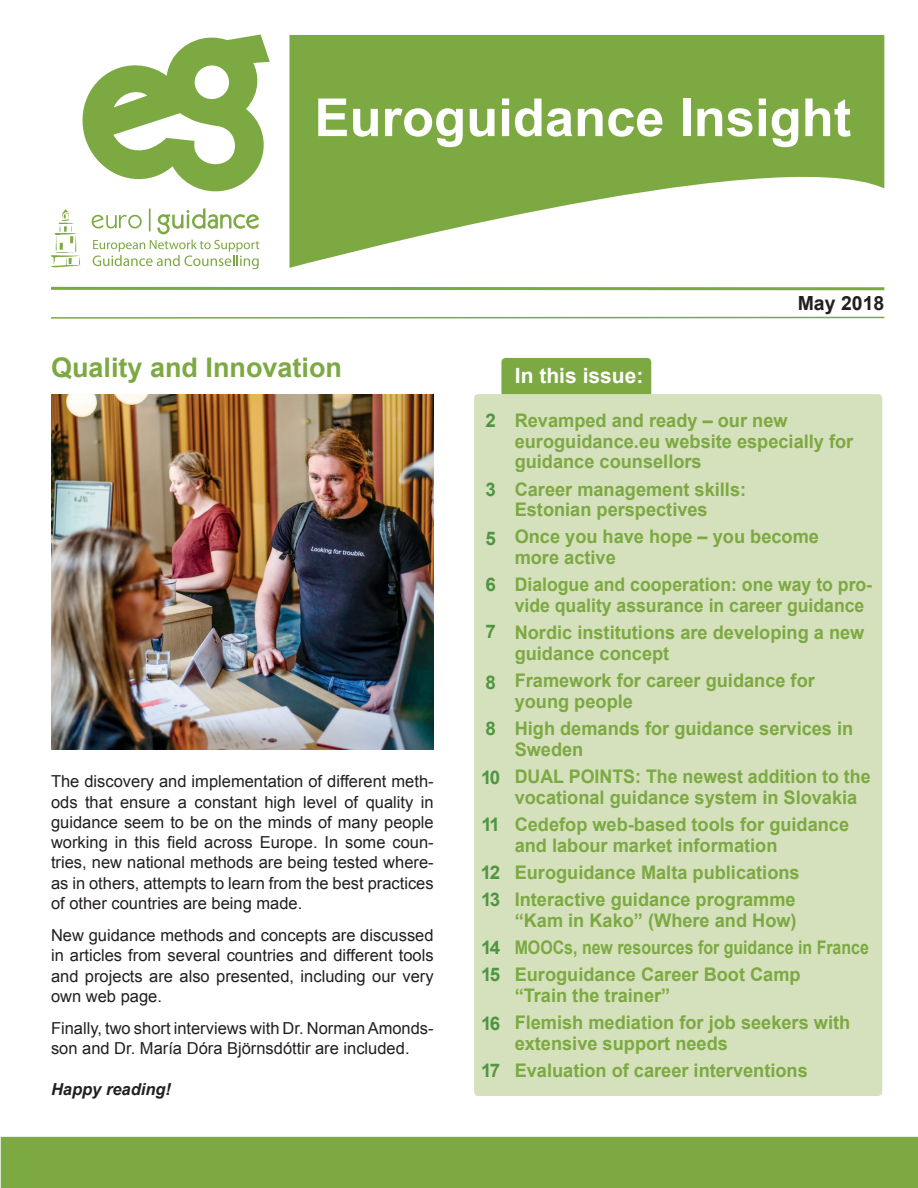
<style>
.page{position:relative;width:918px;height:1188px;background:#fff}
.page>*{position:absolute;margin:0;border:0;box-sizing:border-box;transform-origin:0 0}
.t1{font:700 52.5px "Arial";color:#fff}
.t2{font:700 27px "Arial";color:#7ca941}
.t3{font:700 21px "Arial";color:#fff}
.t4{font:700 19.5px "Arial";color:#231f20}
.t5{font:700 18.75px/20.9px "Arial";color:#7ca941}
.t6{font:700 18.75px/20.9px "Arial";color:#7ca941;scale:.94 1}
.t7{font:700 18.75px/20.9px "Arial";color:#7ca941;scale:.95 1}
.t8{font:700 18.75px/27px "Arial";letter-spacing:-.09em;color:#509541}
.t9{font:16.5px/20.2px "Arial";color:#231f20;text-align:justify}
.t10{font:italic 700 16.5px "Arial";color:#231f20}
</style>
<div class="page">
<div style="left:501px;top:358px;width:150px;height:46px;background:#7ca941;border-radius:4px"></div>
<svg style="left:92px;top:209px;width:59px;height:23px"></svg>
<svg style="left:157px;top:208px;width:102px;height:26px"></svg>
<svg style="left:51px;top:209px;width:30px;height:58px"></svg>
<svg style="left:82px;top:35px;width:188px;height:156px"></svg>
<svg style="left:93px;top:240px;width:166px;height:29px"></svg>
<svg style="left:289px;top:35px;width:595px;height:233px;fill:#7ca941"></svg>
<hr style="left:51px;top:317px;width:833px;height:2px;background:#7ca941">
<hr style="left:51px;top:287px;width:833px;height:3px;background:#7ca941">
<div style="left:474px;top:394px;width:408px;height:702px;background:#d5e1bc;border-radius:4px"></div>
<div style="left:1px;top:1137px;width:917px;height:51px;background:#7ca941"></div>
<img style="left:51px;top:394px;width:383px;height:356px">
<h1 class="t1" style="left:314px;top:83px;width:538px">Euroguidance Insight</h1>
<h2 class="t2" style="left:51px;top:350px;width:293px">Quality and Innovation</h2>
<p class="t9" style="left:51px;top:772px;width:384px">The discovery and implementation of different meth&shy;ods that ensure a constant high level of quality in guidance seem to be on the minds of many people working in this field across Europe. In some coun&shy;tries, new national methods are being tested where&shy;as in others, attempts to learn from the best practices of other countries are being made.</p>
<p class="t9" style="left:51px;top:925px;width:384px">New guidance methods and concepts are discussed in articles from several countries and different tools and projects are also presented, including our very own web page.</p>
<p class="t9" style="left:51px;top:1018px;width:384px">Finally, two short interviews with Dr. Norman Amonds&shy;son and Dr. María Dóra Björnsdóttir are included.</p>
<p class="t10" style="left:51px;top:1078px;width:122px">Happy reading!</p>
<p class="t4" style="left:798px;top:291px;width:88px">May 2018</p>
<p class="t8" style="left:485px;top:407px;width:12px">2</p>
<p class="t8" style="left:485px;top:477px;width:12px">3</p>
<p class="t8" style="left:485px;top:525px;width:12px">5</p>
<p class="t8" style="left:485px;top:572px;width:12px">6</p>
<p class="t8" style="left:485px;top:619px;width:12px">7</p>
<p class="t8" style="left:485px;top:669px;width:12px">8</p>
<p class="t8" style="left:485px;top:716px;width:12px">8</p>
<p class="t8" style="left:481px;top:764px;width:21px">10</p>
<p class="t8" style="left:481px;top:811px;width:20px">11</p>
<p class="t8" style="left:481px;top:860px;width:21px">12<br>13</p>
<p class="t8" style="left:481px;top:935px;width:21px">14<br>15</p>
<p class="t8" style="left:481px;top:1010px;width:21px">16</p>
<p class="t8" style="left:481px;top:1057px;width:21px">17</p>
<p class="t3" style="left:515px;top:362px;width:130px">In this issue:</p>
<p class="t5" style="left:515px;top:410px;width:340px">Revamped and ready – our new euroguidance.eu website especially for guidance counsellors</p>
<p class="t5" style="left:515px;top:479px;width:233px">Career management skills:<br>Estonian perspectives</p>
<p class="t5" style="left:515px;top:527px;width:306px">Once you have hope – you become more active</p>
<p class="t6" style="left:515px;top:575px;width:382px">Dialogue and cooperation: one way to pro&shy;vide quality assurance in career guidance</p>
<p class="t5" style="left:515px;top:623px;width:351px">Nordic institutions are developing a new guidance concept</p>
<p class="t5" style="left:515px;top:671px;width:302px">Framework for career guidance for young people</p>
<p class="t5" style="left:515px;top:719px;width:340px">High demands for guidance services in<br>Sweden</p>
<p class="t7" style="left:515px;top:767px;width:376px">DUAL POINTS: The newest addition to the vocational guidance system in Slovakia</p>
<p class="t5" style="left:515px;top:815px;width:336px">Cedefop web-based tools for guidance and labour market information</p>
<p class="t5" style="left:515px;top:859px;width:286px;line-height:27.2px">Euroguidance Malta publications<br>Interactive guidance programme</p>
<p class="t5" style="left:515px;top:907px;width:356px;line-height:27.2px">“Kam in Kako” (Where and How)<br>MOOCs, new resources for guidance in France<br>Euroguidance Career Boot Camp</p>
<p class="t5" style="left:515px;top:982px;width:337px;line-height:27.2px">“Train the trainer”<br>Flemish mediation for job seekers with</p>
<p class="t5" style="left:515px;top:1030px;width:295px;line-height:27.2px">extensive support needs<br>Evaluation of career interventions</p>
</div>
